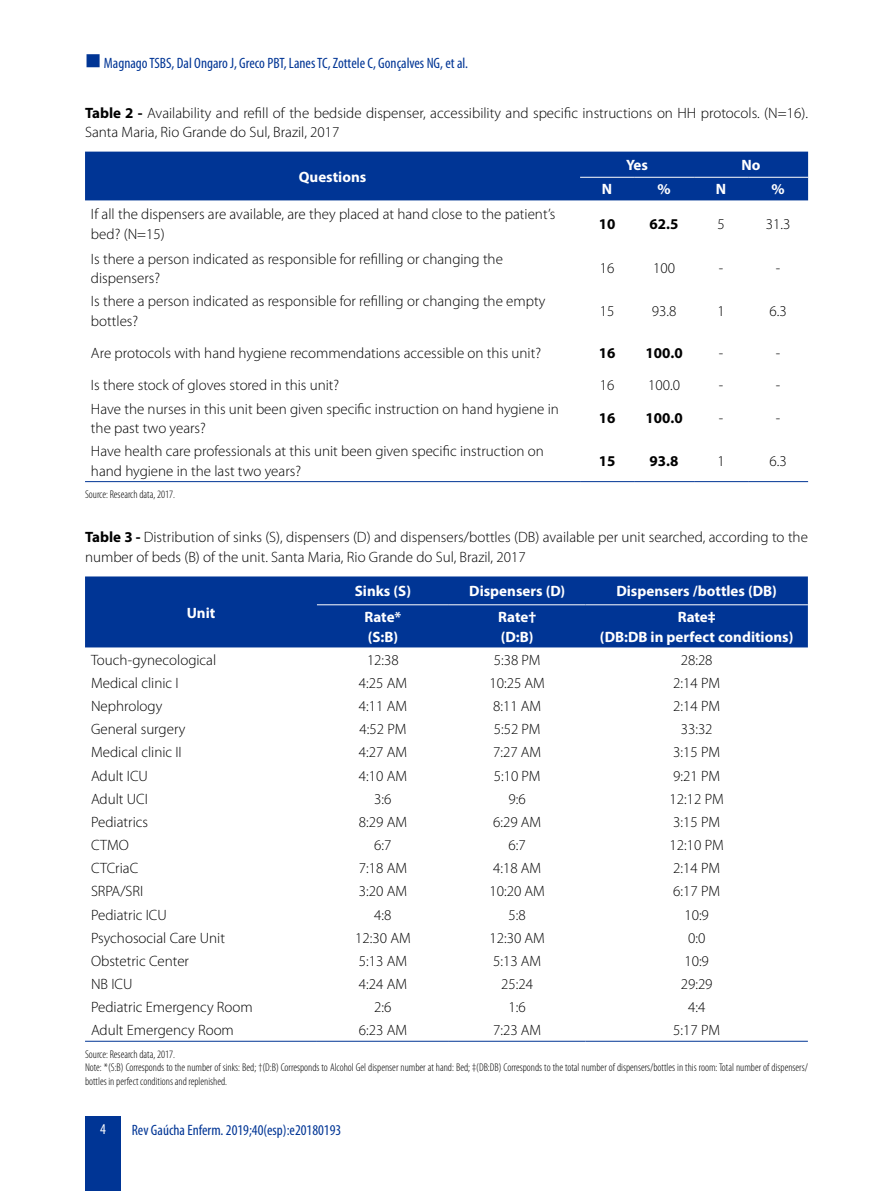
<style>
.page{position:relative;width:893px;height:1191px;background:#fff}
.page>*{position:absolute;margin:0;border:0;box-sizing:border-box;transform-origin:0 0}
.t1{font:300 15px/19.5px "Myriad Pro";color:#000}
.t2{font:700 15px/19.5px "Myriad Pro";color:#fff}
.t3{font:condensed 15px "Myriad Pro";color:#003595}
.t4{font:700 15px "Myriad Pro";color:#000}
.t5{font:condensed 15px "Myriad Pro";color:#fff}
.t6{font:300 condensed 11.25px/13.5px "Myriad Pro";color:#000}
.s1{font-weight:700}
</style>
<div class="page">
<div style="left:85px;top:1116px;width:36px;height:75px;background:#003595"></div>
<div style="left:85px;top:152px;width:723px;height:48px;background:#003595"></div>
<hr style="left:580px;top:177px;width:54px;height:1px;background:#fff">
<hr style="left:634px;top:177px;width:60px;height:1px;background:#fff">
<hr style="left:694px;top:177px;width:54px;height:1px;background:#fff">
<hr style="left:748px;top:177px;width:60px;height:1px;background:#fff">
<hr style="left:85px;top:481px;width:495px;height:1px;background:#003595">
<hr style="left:580px;top:481px;width:54px;height:1px;background:#003595">
<hr style="left:634px;top:481px;width:60px;height:1px;background:#003595">
<hr style="left:694px;top:481px;width:54px;height:1px;background:#003595">
<hr style="left:748px;top:481px;width:60px;height:1px;background:#003595">
<div style="left:85px;top:576px;width:723px;height:71px;background:#003595"></div>
<hr style="left:85px;top:1040px;width:232px;height:1px;background:#003595">
<hr style="left:317px;top:1040px;width:132px;height:1px;background:#003595">
<hr style="left:449px;top:1040px;width:136px;height:1px;background:#003595">
<hr style="left:585px;top:1040px;width:223px;height:1px;background:#003595">
<hr style="left:317px;top:604px;width:132px;height:1px;background:#fff">
<hr style="left:449px;top:604px;width:136px;height:1px;background:#fff">
<hr style="left:585px;top:604px;width:223px;height:1px;background:#fff">
<p class="t3" style="left:104px;top:55px;width:366px">Magnago TSBS, Dal Ongaro J, Greco PBT, Lanes TC, Zottele C, Gonçalves NG, et al.</p>
<p class="t1" style="left:85px;top:103px;width:724px"><span class="s1">Table 2 -</span> Availability and refill of the bedside dispenser, accessibility and specific instructions on HH protocols. (N=16).<br>Santa Maria, Rio Grande do Sul, Brazil, 2017</p>
<p class="t2" style="left:299px;top:166px;width:69px">Questions</p>
<p class="t2" style="left:626px;top:155px;width:23px">Yes</p>
<p class="t2" style="left:742px;top:155px;width:20px">No</p>
<p class="t2" style="left:602px;top:179px;width:12px">N</p>
<p class="t2" style="left:657px;top:179px;width:15px">%</p>
<p class="t2" style="left:716px;top:179px;width:12px">N</p>
<p class="t2" style="left:771px;top:179px;width:15px">%</p>
<p class="t1" style="left:91px;top:205px;width:466px">If all the dispensers are available, are they placed at hand close to the patient’s bed? (N=15)</p>
<p class="t4" style="left:599px;top:214px;width:18px">10</p>
<p class="t4" style="left:650px;top:214px;width:30px">62.5</p>
<p class="t1" style="left:717px;top:214px;width:9px">5</p>
<p class="t1" style="left:766px;top:214px;width:26px">31.3</p>
<p class="t1" style="left:91px;top:249px;width:413px">Is there a person indicated as responsible for refilling or changing the dispensers?</p>
<p class="t1" style="left:600px;top:259px;width:16px">16</p>
<p class="t1" style="left:653px;top:259px;width:23px">100</p>
<p class="t1" style="left:719px;top:259px;width:6px">-</p>
<p class="t1" style="left:776px;top:259px;width:6px">-</p>
<p class="t1" style="left:91px;top:292px;width:456px">Is there a person indicated as responsible for refilling or changing the empty bottles?</p>
<p class="t1" style="left:600px;top:301px;width:16px">15</p>
<p class="t1" style="left:652px;top:301px;width:26px">93.8</p>
<p class="t1" style="left:717px;top:301px;width:9px">1</p>
<p class="t1" style="left:769px;top:301px;width:19px">6.3</p>
<p class="t1" style="left:91px;top:343px;width:452px">Are protocols with hand hygiene recommendations accessible on this unit?</p>
<p class="t4" style="left:599px;top:343px;width:18px">16</p>
<p class="t4" style="left:645px;top:343px;width:39px">100.0</p>
<p class="t1" style="left:719px;top:343px;width:6px">-</p>
<p class="t1" style="left:776px;top:343px;width:6px">-</p>
<p class="t1" style="left:91px;top:376px;width:250px">Is there stock of gloves stored in this unit?</p>
<p class="t1" style="left:600px;top:376px;width:16px">16</p>
<p class="t1" style="left:648px;top:376px;width:33px">100.0</p>
<p class="t1" style="left:719px;top:376px;width:6px">-</p>
<p class="t1" style="left:776px;top:376px;width:6px">-</p>
<p class="t1" style="left:91px;top:399px;width:469px">Have the nurses in this unit been given specific instruction on hand hygiene in the past two years?</p>
<p class="t4" style="left:599px;top:408px;width:18px">16</p>
<p class="t4" style="left:645px;top:408px;width:39px">100.0</p>
<p class="t1" style="left:719px;top:409px;width:6px">-</p>
<p class="t1" style="left:776px;top:409px;width:6px">-</p>
<p class="t1" style="left:91px;top:442px;width:454px">Have health care professionals at this unit been given specific instruction on hand hygiene in the last two years?</p>
<p class="t4" style="left:599px;top:451px;width:18px">15</p>
<p class="t4" style="left:650px;top:451px;width:30px">93.8</p>
<p class="t1" style="left:717px;top:451px;width:9px">1</p>
<p class="t1" style="left:769px;top:451px;width:19px">6.3</p>
<p class="t6" style="left:85px;top:488px;width:92px">Source: Research data, 2017.</p>
<p class="t1" style="left:85px;top:528px;width:724px"><span class="s1">Table 3 -</span> Distribution of sinks (S), dispensers (D) and dispensers/bottles (DB) available per unit searched, according to the number of beds (B) of the unit. Santa Maria, Rio Grande do Sul, Brazil, 2017</p>
<p class="t2" style="left:187px;top:602px;width:30px">Unit</p>
<p class="t2" style="left:355px;top:581px;width:58px">Sinks (S)</p>
<p class="t2" style="left:469px;top:581px;width:98px">Dispensers (D)</p>
<p class="t2" style="left:616px;top:581px;width:162px">Dispensers /bottles (DB)</p>
<p class="t2" style="left:364px;top:606px;width:38px">Rate* (S:B)</p>
<p class="t2" style="left:498px;top:606px;width:40px">Rate† (D:B)</p>
<p class="t2" style="left:600px;top:606px;width:195px;text-align:center">Rate‡<br>(DB:DB in perfect conditions)</p>
<p class="t1" style="left:91px;top:650px;width:127px">Touch-gynecological</p>
<p class="t1" style="left:367px;top:650px;width:33px">12:38</p>
<p class="t1" style="left:494px;top:650px;width:48px">5:38 PM</p>
<p class="t1" style="left:681px;top:650px;width:33px">28:28</p>
<p class="t1" style="left:91px;top:673px;width:89px">Medical clinic I</p>
<p class="t1" style="left:359px;top:673px;width:50px">4:25 AM</p>
<p class="t1" style="left:489px;top:673px;width:57px">10:25 AM</p>
<p class="t1" style="left:673px;top:673px;width:48px">2:14 PM</p>
<p class="t1" style="left:91px;top:696px;width:73px">Nephrology</p>
<p class="t1" style="left:359px;top:696px;width:50px">4:11 AM</p>
<p class="t1" style="left:493px;top:696px;width:50px">8:11 AM</p>
<p class="t1" style="left:673px;top:696px;width:48px">2:14 PM</p>
<p class="t1" style="left:91px;top:719px;width:96px">General surgery</p>
<p class="t1" style="left:359px;top:719px;width:48px">4:52 PM</p>
<p class="t1" style="left:494px;top:719px;width:48px">5:52 PM</p>
<p class="t1" style="left:681px;top:719px;width:33px">33:32</p>
<p class="t1" style="left:91px;top:743px;width:92px">Medical clinic II</p>
<p class="t1" style="left:359px;top:743px;width:50px">4:27 AM</p>
<p class="t1" style="left:493px;top:743px;width:50px">7:27 AM</p>
<p class="t1" style="left:673px;top:743px;width:48px">3:15 PM</p>
<p class="t1" style="left:91px;top:766px;width:58px">Adult ICU</p>
<p class="t1" style="left:359px;top:766px;width:50px">4:10 AM</p>
<p class="t1" style="left:494px;top:766px;width:48px">5:10 PM</p>
<p class="t1" style="left:673px;top:766px;width:48px">9:21 PM</p>
<p class="t1" style="left:91px;top:789px;width:58px">Adult UCI</p>
<p class="t1" style="left:374px;top:789px;width:19px">3:6</p>
<p class="t1" style="left:509px;top:789px;width:19px">9:6</p>
<p class="t1" style="left:670px;top:789px;width:56px">12:12 PM</p>
<p class="t1" style="left:91px;top:812px;width:59px">Pediatrics</p>
<p class="t1" style="left:359px;top:812px;width:50px">8:29 AM</p>
<p class="t1" style="left:493px;top:812px;width:50px">6:29 AM</p>
<p class="t1" style="left:673px;top:812px;width:48px">3:15 PM</p>
<p class="t1" style="left:91px;top:835px;width:39px">CTMO</p>
<p class="t1" style="left:374px;top:835px;width:19px">6:7</p>
<p class="t1" style="left:509px;top:835px;width:19px">6:7</p>
<p class="t1" style="left:670px;top:835px;width:56px">12:10 PM</p>
<p class="t1" style="left:91px;top:858px;width:49px">CTCriaC</p>
<p class="t1" style="left:359px;top:858px;width:50px">7:18 AM</p>
<p class="t1" style="left:493px;top:858px;width:50px">4:18 AM</p>
<p class="t1" style="left:673px;top:858px;width:48px">2:14 PM</p>
<p class="t1" style="left:91px;top:882px;width:54px">SRPA/SRI</p>
<p class="t1" style="left:359px;top:882px;width:50px">3:20 AM</p>
<p class="t1" style="left:489px;top:882px;width:57px">10:20 AM</p>
<p class="t1" style="left:673px;top:882px;width:48px">6:17 PM</p>
<p class="t1" style="left:91px;top:905px;width:77px">Pediatric ICU</p>
<p class="t1" style="left:374px;top:905px;width:19px">4:8</p>
<p class="t1" style="left:509px;top:905px;width:19px">5:8</p>
<p class="t1" style="left:684px;top:905px;width:26px">10:9</p>
<p class="t1" style="left:91px;top:928px;width:135px">Psychosocial Care Unit</p>
<p class="t1" style="left:355px;top:928px;width:57px">12:30 AM</p>
<p class="t1" style="left:489px;top:928px;width:57px">12:30 AM</p>
<p class="t1" style="left:688px;top:928px;width:19px">0:0</p>
<p class="t1" style="left:91px;top:951px;width:100px">Obstetric Center</p>
<p class="t1" style="left:359px;top:951px;width:50px">5:13 AM</p>
<p class="t1" style="left:493px;top:951px;width:50px">5:13 AM</p>
<p class="t1" style="left:684px;top:951px;width:26px">10:9</p>
<p class="t1" style="left:91px;top:974px;width:43px">NB ICU</p>
<p class="t1" style="left:359px;top:974px;width:50px">4:24 AM</p>
<p class="t1" style="left:501px;top:974px;width:33px">25:24</p>
<p class="t1" style="left:681px;top:974px;width:33px">29:29</p>
<p class="t1" style="left:91px;top:997px;width:163px">Pediatric Emergency Room</p>
<p class="t1" style="left:374px;top:997px;width:19px">2:6</p>
<p class="t1" style="left:509px;top:997px;width:19px">1:6</p>
<p class="t1" style="left:688px;top:997px;width:19px">4:4</p>
<p class="t1" style="left:91px;top:1020px;width:144px">Adult Emergency Room</p>
<p class="t1" style="left:359px;top:1020px;width:50px">6:23 AM</p>
<p class="t1" style="left:493px;top:1020px;width:50px">7:23 AM</p>
<p class="t1" style="left:673px;top:1020px;width:48px">5:17 PM</p>
<p class="t6" style="left:85px;top:1047px;width:724px">Source: Research data, 2017.<br>Note: *(S:B) Corresponds to the number of sinks: Bed; †(D:B) Corresponds to Alcohol Gel dispenser number at hand: Bed; ‡(DB:DB) Corresponds to the total number of dispensers/bottles in this room: Total number of dispensers/ bottles in perfect conditions and replenished.</p>
<p class="t5" style="left:100px;top:1121px;width:7px">4</p>
<p class="t3" style="left:132px;top:1122px;width:211px">Rev Gaúcha Enferm. 2019;40(esp):e20180193</p>
</div>
